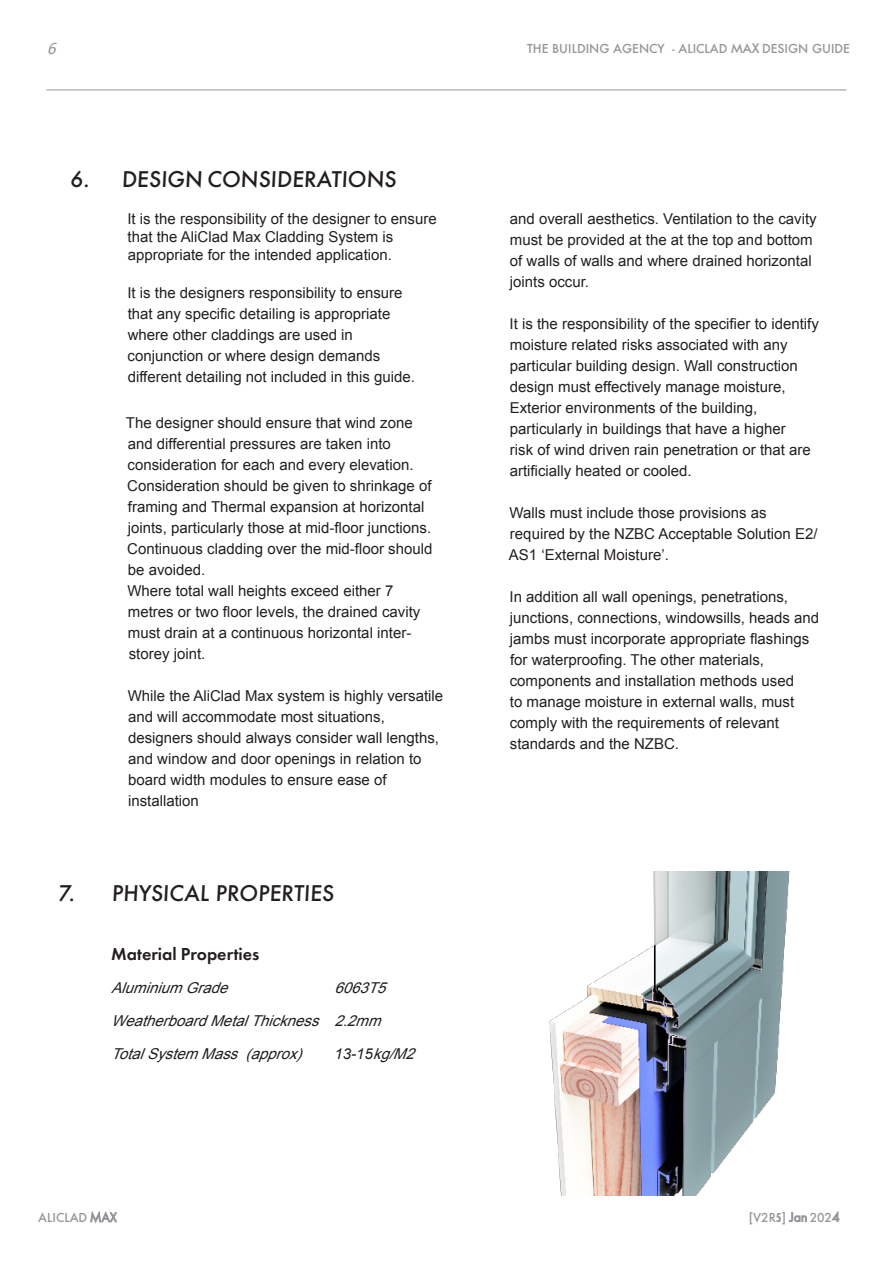
<style>
.page{position:relative;width:893px;height:1263px;background:#fff}
.page>*{position:absolute;margin:0;border:0;box-sizing:border-box;transform-origin:0 0}
.t1{font:500 21px "Futura";color:#231f20}
.t2{font:600 18px "Futura PT";color:#231f20}
.t3{font:15px/21px "Arial";color:#231f20}
.t4{font:italic 15px "Arial";color:#231f20}
.t5{font:italic 15px "Arial";color:#231f20}
.t6{font:italic 15px "Tahoma";color:#939598}
.t7{font:500 12px "Futura";color:#939598}
.s1{font-family:"Futura BT";font-size:13.5px}
.s2{font-style:inherit}
.s3{font-family:"Futura PT";font-weight:400;font-size:13.5px}
.s4{font-family:"Futura PT Cond";font-weight:700;font-size:13.5px}
</style>
<div class="page">
<hr style="left:46px;top:90px;width:800px;height:1px;background:#939598">
<img style="left:549px;top:872px;width:241px;height:323px">
<p class="t6" style="left:47px;top:38px;width:15px">6</p>
<p class="t7" style="left:527px;top:41px;width:324px">THE BUILDING AGENCY - ALICLAD <span class="s1">MAX</span> DESIGN GUIDE</p>
<p class="t1" style="left:70px;top:165px;width:329px">6. DESIGN CONSIDERATIONS</p>
<p class="t3" style="left:127px;top:209px;width:311px;line-height:18px">It is the responsibility of the designer to ensure that the AliClad <span class="s2">Max</span> Cladding System is appropriate for the intended application.</p>
<p class="t3" style="left:127px;top:282px;width:289px">It is the designers responsibility to ensure that any specific detailing is appropriate where other claddings are used in conjunction or where design demands different detailing not included in this guide.</p>
<p class="t3" style="left:126px;top:412px;width:308px">The designer should ensure that wind zone and differential pressures are taken into consideration for each and every elevation.<br>Consideration should be given to shrinkage of framing and Thermal expansion at horizontal joints, particularly those at mid-floor junctions.<br>Continuous cladding over the mid-floor should be avoided.<br>Where total wall heights exceed either 7 metres or two floor levels, the drained cavity must drain at a continuous horizontal inter&shy;storey joint.</p>
<p class="t3" style="left:128px;top:685px;width:317px">While the AliClad <span class="s2">Max</span> system is highly versatile and will accommodate most situations, designers should always consider wall lengths, and window and door openings in relation to board width modules to ensure ease of installation</p>
<p class="t1" style="left:59px;top:878px;width:279px">7. PHYSICAL PROPERTIES</p>
<p class="t2" style="left:111px;top:943px;width:150px">Material Properties</p>
<p class="t4" style="left:111px;top:978px;width:125px">AluminiumGrade</p>
<p class="t4" style="left:334px;top:978px;width:60px">6063T5</p>
<p class="t4" style="left:111px;top:1011px;width:278px">WeatherboardMetalThickness 2.2mm</p>
<p class="t4" style="left:111px;top:1044px;width:199px">TotalSystemMass (approx)</p>
<p class="t5" style="left:334px;top:1044px;width:88px">13-15<span class="s2">kg/M2</span></p>
<p class="t3" style="left:510px;top:208px;width:308px">and overall aesthetics. Ventilation to the cavity must be provided at the at the top and bottom of walls of walls and where drained horizontal joints occur.</p>
<p class="t3" style="left:509px;top:313px;width:311px">It is the responsibility of the specifier to identify moisture related risks associated with any particular building design. Wall construction design must effectively manage moisture,</p>
<p class="t3" style="left:510px;top:397px;width:249px">Exterior environments of the building,</p>
<p class="t3" style="left:510px;top:418px;width:277px">particularly in buildings that have a higher</p>
<p class="t3" style="left:510px;top:439px;width:302px">risk of wind driven rain penetration or that are</p>
<p class="t3" style="left:510px;top:460px;width:183px">artificially heated or cooled.</p>
<p class="t3" style="left:509px;top:502px;width:310px">Walls must include those provisions as required by the NZBC Acceptable Solution E2/<br>AS1 ‘External Moisture’.</p>
<p class="t3" style="left:509px;top:586px;width:311px">In addition all wall openings, penetrations, junctions, connections, windowsills, heads and jambs must incorporate appropriate flashings for waterproofing. The other materials, components and installation methods used<br>to manage moisture in external walls, must comply with the requirements of relevant standards and the NZBC.</p>
<p class="t7" style="left:38px;top:1209px;width:80px">ALICLAD <span class="s3">MAX</span></p>
<p class="t7" style="left:749px;top:1209px;width:92px">[V2R<span class="s4">5</span>] <span class="s3">Jan</span> 202<span class="s3">4</span></p>
</div>
